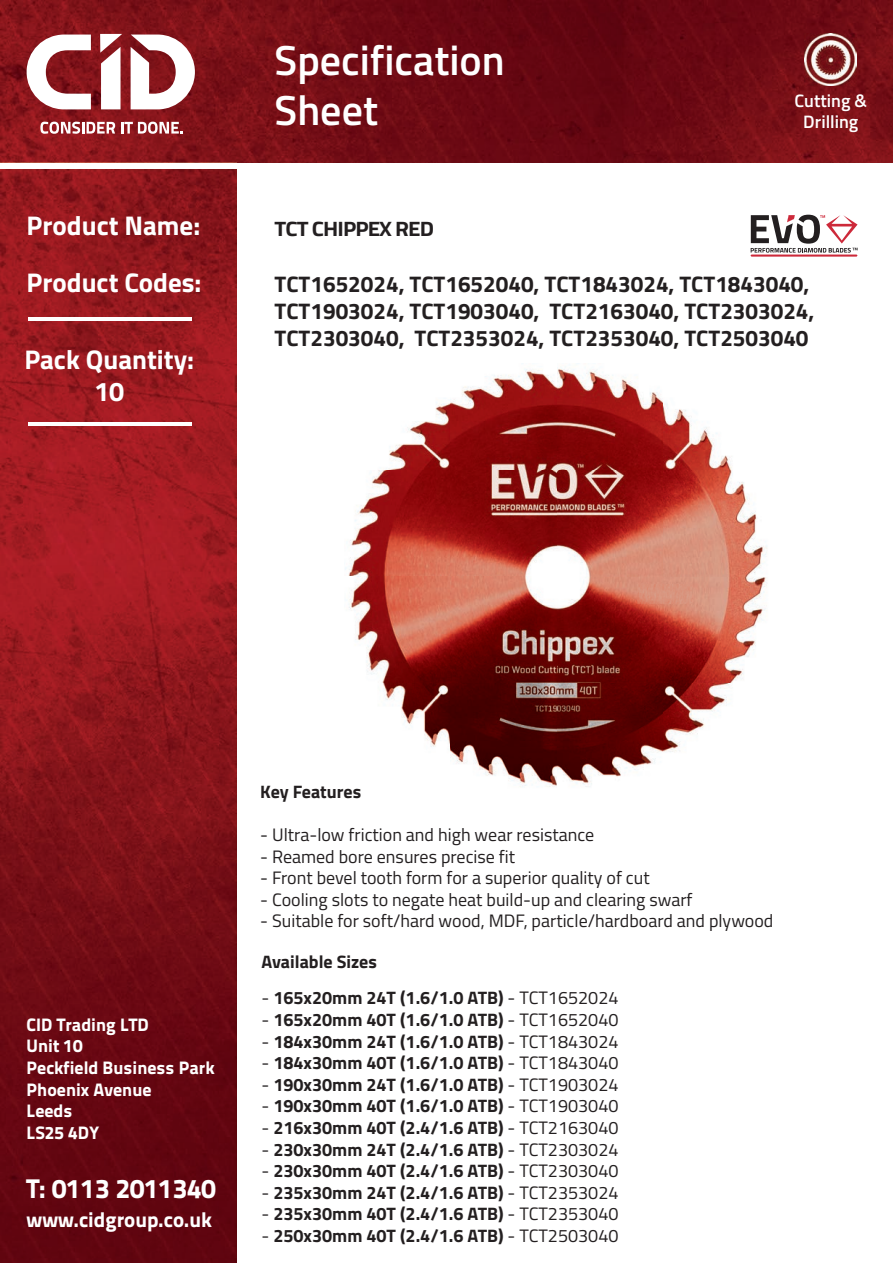
<style>
.page{position:relative;width:893px;height:1263px;background:#fff}
.page>*{position:absolute;margin:0;border:0;box-sizing:border-box;transform-origin:0 0}
.t1{font:600 42px/50.4px "Titillium Web";color:#fff}
.t2{font:700 27px/32.4px "Titillium Web";color:#fff;text-align:center}
.t3{font:27px "Titillium Text 25 L 999 wt";color:#fff}
.t4{font:700 22.5px/27px "Titillium Web";color:#231f20}
.t5{font:21px "Titillium Text 25 L 999 wt";color:#fff}
.t6{font:700 20.85px "Titillium Web";letter-spacing:-.04em;color:#231f20;scale:1.08 1}
.t7{font:700 18px "Titillium Web";color:#231f20}
.t8{font:18px "Titillium Web";color:#231f20}
.t9{font:18px/21.6px "Titillium Text 25 L 999 wt";color:#fff}
.t10{font:600 18px/21.6px "Titillium Web";color:#fff;text-align:center}
.s1{font-weight:400}
</style>
<div class="page">
<img style="left:0;top:0;width:893px;height:163px">
<img style="left:0;top:169px;width:237px;height:1094px">
<svg style="left:40px;top:122px;width:75px;height:12px"></svg>
<svg style="left:121px;top:122px;width:62px;height:12px"></svg>
<svg style="left:27px;top:35px;width:64px;height:74px"></svg>
<svg style="left:131px;top:35px;width:64px;height:74px"></svg>
<svg style="left:100px;top:34px;width:22px;height:75px"></svg>
<hr style="left:28px;top:317px;width:163px;height:4px;background:#fff">
<hr style="left:28px;top:422px;width:163px;height:3px;background:#fff">
<img style="left:345px;top:367px;width:422px;height:420px">
<img style="left:637px;top:585px;width:54px;height:19px">
<img style="left:805px;top:34px;width:52px;height:51px">
<svg style="left:750px;top:215px;width:107px;height:42px"></svg>
<h2 class="t2" style="left:27px;top:208px;width:175px">Product Name:</h2>
<h2 class="t2" style="left:27px;top:265px;width:176px">Product Codes:</h2>
<h2 class="t2" style="left:24px;top:341px;width:171px">Pack Quantity:<br>10</h2>
<h1 class="t1" style="left:275px;top:33px;width:232px">Specification<br>Sheet</h1>
<p class="t6" style="left:275px;top:212px;width:149px">TCT CHIPPEX RED</p>
<p class="t10" style="left:795px;top:89px;width:74px">Cutting &amp;<br>Drilling</p>
<p class="t4" style="left:275px;top:269px;width:541px">TCT1652024, TCT1652040, TCT1843024, TCT1843040,<br>TCT1903024, TCT1903040, TCT2163040, TCT2303024,<br>TCT2303040, TCT2353024, TCT2353040, TCT2503040</p>
<p class="t9" style="left:27px;top:1012px;width:190px">CID Trading LTD<br>Unit 10<br>Peckfield Business Park<br>Phoenix Avenue<br>Leeds<br>LS25 4DY</p>
<h2 class="t3" style="left:27px;top:1167px;width:191px">T: 0113 2011340</h2>
<p class="t5" style="left:27px;top:1203px;width:187px">www.cidgroup.co.uk</p>
<p class="t7" style="left:260px;top:778px;width:102px">Key Features</p>
<p class="t8" style="left:260px;top:821px;width:335px">- Ultra-low friction and high wear resistance</p>
<p class="t8" style="left:260px;top:843px;width:256px">- Reamed bore ensures precise fit</p>
<p class="t8" style="left:260px;top:865px;width:391px">- Front bevel tooth form for a superior quality of cut</p>
<p class="t8" style="left:260px;top:886px;width:434px">- Cooling slots to negate heat build-up and clearing swarf</p>
<p class="t8" style="left:260px;top:908px;width:515px">- Suitable for soft/hard wood, MDF, particle/hardboard and plywood</p>
<p class="t7" style="left:262px;top:948px;width:117px">Available Sizes</p>
<p class="t7" style="left:262px;top:984px;width:358px"><span class="s1">-</span> 165x20mm 24T (1.6/1.0 ATB) <span class="s1">- TCT1652024</span></p>
<p class="t7" style="left:262px;top:1006px;width:358px"><span class="s1">-</span> 165x20mm 40T (1.6/1.0 ATB) <span class="s1">- TCT1652040</span></p>
<p class="t7" style="left:262px;top:1027px;width:358px"><span class="s1">-</span> 184x30mm 24T (1.6/1.0 ATB) <span class="s1">- TCT1843024</span></p>
<p class="t7" style="left:262px;top:1049px;width:358px"><span class="s1">-</span> 184x30mm 40T (1.6/1.0 ATB) <span class="s1">- TCT1843040</span></p>
<p class="t7" style="left:262px;top:1071px;width:358px"><span class="s1">-</span> 190x30mm 24T (1.6/1.0 ATB) <span class="s1">- TCT1903024</span></p>
<p class="t7" style="left:262px;top:1092px;width:358px"><span class="s1">-</span> 190x30mm 40T (1.6/1.0 ATB) <span class="s1">- TCT1903040</span></p>
<p class="t7" style="left:262px;top:1114px;width:358px"><span class="s1">-</span> 216x30mm 40T (2.4/1.6 ATB) <span class="s1">- TCT2163040</span></p>
<p class="t7" style="left:262px;top:1135px;width:358px"><span class="s1">-</span> 230x30mm 24T (2.4/1.6 ATB) <span class="s1">- TCT2303024</span></p>
<p class="t7" style="left:262px;top:1157px;width:358px"><span class="s1">-</span> 230x30mm 40T (2.4/1.6 ATB) <span class="s1">- TCT2303040</span></p>
<p class="t7" style="left:262px;top:1179px;width:358px"><span class="s1">-</span> 235x30mm 24T (2.4/1.6 ATB) <span class="s1">- TCT2353024</span></p>
<p class="t7" style="left:262px;top:1200px;width:358px"><span class="s1">-</span> 235x30mm 40T (2.4/1.6 ATB) <span class="s1">- TCT2353040</span></p>
<p class="t7" style="left:262px;top:1222px;width:358px"><span class="s1">-</span> 250x30mm 40T (2.4/1.6 ATB) <span class="s1">- TCT2503040</span></p>
</div>
